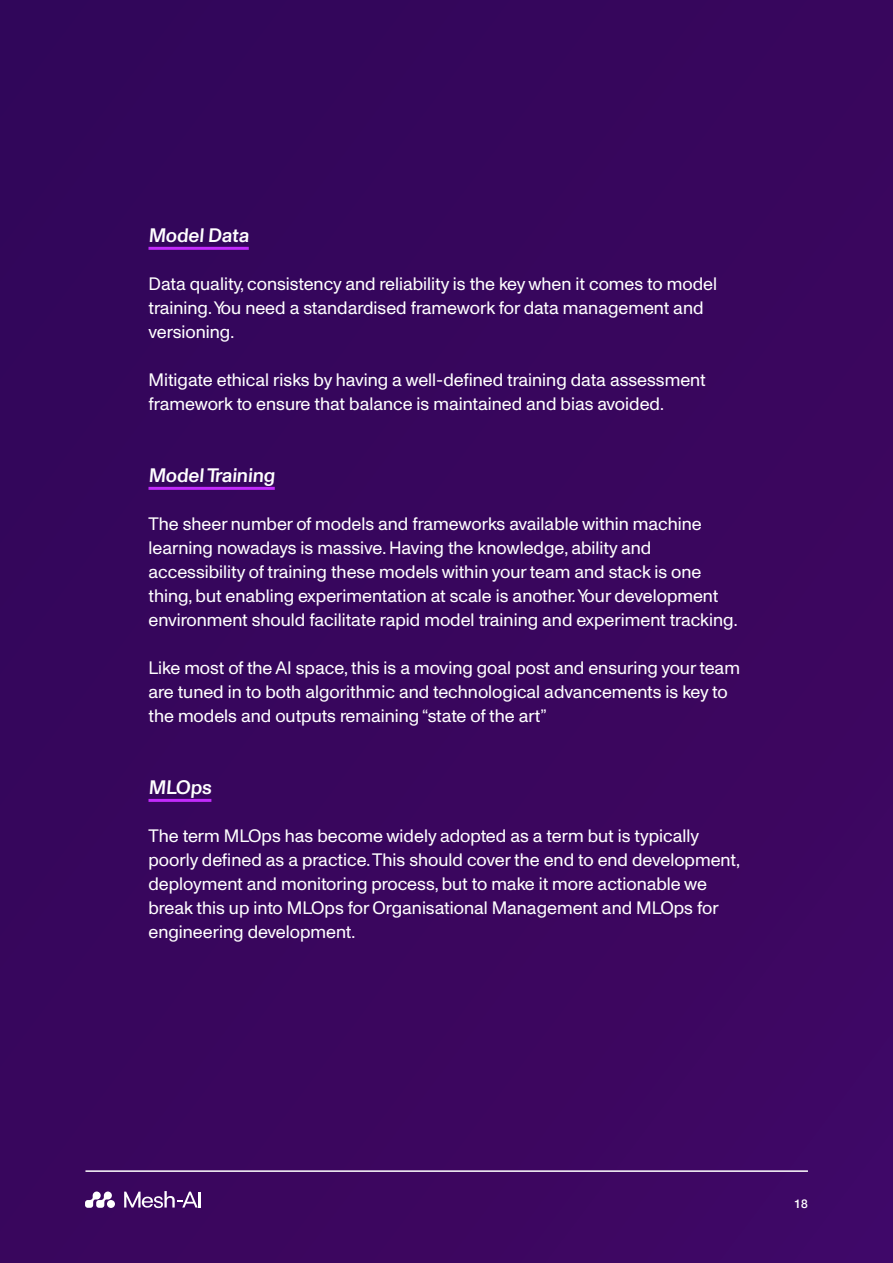
<style>
.page{position:relative;width:893px;height:1263px;background:#38065d}
.page>*{position:absolute;margin:0;border:0;box-sizing:border-box;transform-origin:0 0}
.t1{font:500 19.5px "Monument Grotesk";color:#fff}
.t2{font:18px/24px "Monument Grotesk";color:#fff}
.t3{font:500 12px "Helvetica Neue";color:#fff}
</style>
<div class="page">
<hr style="left:85px;top:1170px;width:723px;height:2px;background:#fff">
<svg style="left:85px;top:1191px;width:27px;height:17px"></svg>
<div style="left:107px;top:1200px;width:8px;height:8px;background:#fff;border-radius:50%"></div>
<svg style="left:124px;top:1191px;width:76px;height:17px"></svg>
<hr style="left:148px;top:247px;width:101px;height:3px;background:#c22bfc">
<hr style="left:148px;top:487px;width:127px;height:3px;background:#c22bfc">
<hr style="left:148px;top:799px;width:63px;height:3px;background:#c22bfc">
<p class="t1" style="left:148px;top:222px;width:104px">Model Data</p>
<p class="t2" style="left:148px;top:271px;width:570px">Data quality, consistency and reliability is the key when it comes to model training. You need a standardised framework for data management and versioning.</p>
<p class="t2" style="left:148px;top:367px;width:559px">Mitigate ethical risks by having a well-defined training data assessment framework to ensure that balance is maintained and bias avoided.</p>
<p class="t1" style="left:148px;top:462px;width:130px">Model Training</p>
<p class="t2" style="left:148px;top:511px;width:591px">The sheer number of models and frameworks available within machine learning nowadays is massive. Having the knowledge, ability and accessibility of training these models within your team and stack is one thing, but enabling experimentation at scale is another. Your development environment should facilitate rapid model training and experiment tracking.</p>
<p class="t2" style="left:148px;top:655px;width:593px">Like most of the AI space, this is a moving goal post and ensuring your team are tuned in to both algorithmic and technological advancements is key to the models and outputs remaining “state of the art”</p>
<p class="t1" style="left:148px;top:774px;width:67px">MLOps</p>
<p class="t2" style="left:148px;top:823px;width:593px">The term MLOps has become widely adopted as a term but is typically poorly defined as a practice. This should cover the end to end development, deployment and monitoring process, but to make it more actionable we break this up into MLOps for Organisational Management and MLOps for engineering development.</p>
<p class="t3" style="left:795px;top:1194px;width:15px">18</p>
</div>
